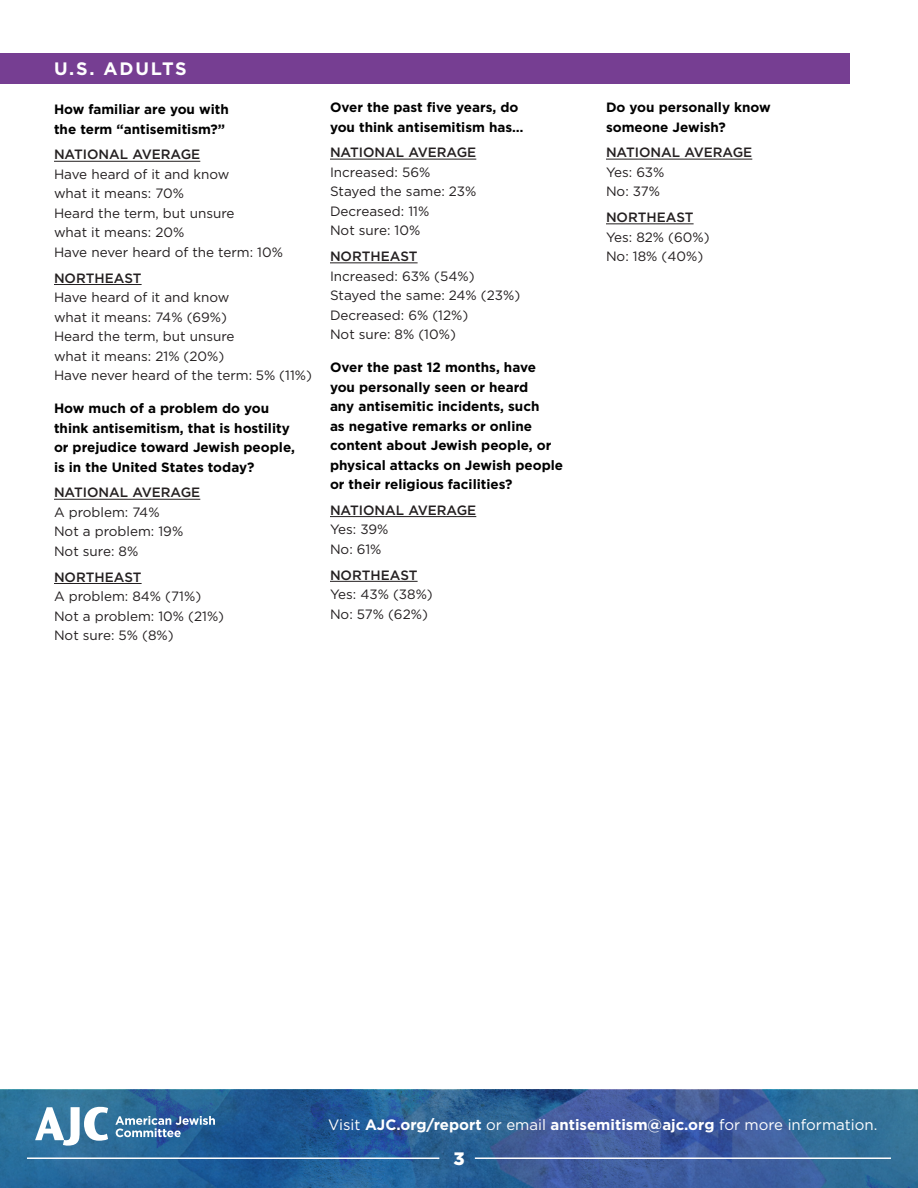
<style>
.page{position:relative;width:918px;height:1188px;background:#fff}
.page>*{position:absolute;margin:0;border:0;box-sizing:border-box;transform-origin:0 0}
.t1{font:700 18px "Gotham";letter-spacing:.1em;color:#fff}
.t2{font:900 18px "Gotham";color:#fff}
.t3{font:700 15px "Gotham";color:#fff}
.Body_Answers{font:13.5px/19.5px "Gotham";color:#231f20}
.Question{font:700 13.5px/19.5px "Gotham";color:#000}
.Header_within_Q{font:500 13.5px "Gotham";color:#231f20}
.s1{font-weight:400}
</style>
<div class="page">
<svg style="left:0;top:1090px;width:918px;height:98px;background:#2e6199"></svg>
<svg style="left:115px;top:1116px;width:100px;height:21px;background:#638db4"></svg>
<svg style="left:35px;top:1107px;width:73px;height:39px"></svg>
<hr style="left:27px;top:1157px;width:412px;height:2px;background:#fff">
<hr style="left:475px;top:1157px;width:416px;height:2px;background:#fff">
<div style="left:0;top:53px;width:850px;height:31px;background:#763e92"></div>
<hr style="left:54px;top:161px;width:146px;height:1px;background:#231f20">
<hr style="left:54px;top:284px;width:88px;height:1px;background:#231f20">
<hr style="left:54px;top:499px;width:146px;height:1px;background:#231f20">
<hr style="left:54px;top:583px;width:88px;height:1px;background:#231f20">
<hr style="left:330px;top:159px;width:146px;height:1px;background:#231f20">
<hr style="left:330px;top:263px;width:88px;height:1px;background:#231f20">
<hr style="left:330px;top:516px;width:146px;height:1px;background:#231f20">
<hr style="left:330px;top:581px;width:88px;height:1px;background:#231f20">
<hr style="left:606px;top:159px;width:146px;height:1px;background:#231f20">
<hr style="left:606px;top:224px;width:88px;height:1px;background:#231f20">
<p class="t1" style="left:54px;top:57px;width:134px">U.S. ADULTS</p>
<p class="Question" style="left:54px;top:100px;width:176px">How familiar are you with the term “antisemitism?”</p>
<p class="Header_within_Q" style="left:54px;top:146px;width:148px">NATIONAL AVERAGE</p>
<p class="Body_Answers" style="left:54px;top:164px;width:177px">Have heard of it and know what it means: 70%</p>
<p class="Body_Answers" style="left:54px;top:203px;width:182px">Heard the term, but unsure what it means: 20%</p>
<p class="Body_Answers" style="left:54px;top:242px;width:231px">Have never heard of the term: 10%</p>
<p class="Header_within_Q" style="left:54px;top:269px;width:89px">NORTHEAST</p>
<p class="Body_Answers" style="left:54px;top:287px;width:177px">Have heard of it and know what it means: 74% (69%)</p>
<p class="Body_Answers" style="left:54px;top:326px;width:182px">Heard the term, but unsure what it means: 21% (20%)</p>
<p class="Body_Answers" style="left:54px;top:365px;width:259px">Have never heard of the term: 5% (11%)</p>
<p class="Question" style="left:54px;top:399px;width:243px">How much of a problem do you think antisemitism, that is hostility or prejudice toward Jewish people, is in the United States today?</p>
<p class="Header_within_Q" style="left:54px;top:484px;width:148px">NATIONAL AVERAGE</p>
<p class="Body_Answers" style="left:54px;top:502px;width:107px">A problem: 74%</p>
<p class="Body_Answers" style="left:54px;top:522px;width:131px">Not a problem: 19%</p>
<p class="Body_Answers" style="left:54px;top:541px;width:86px">Not sure: 8%</p>
<p class="Header_within_Q" style="left:54px;top:568px;width:89px">NORTHEAST</p>
<p class="Body_Answers" style="left:54px;top:586px;width:149px">A problem: 84% (71%)</p>
<p class="Body_Answers" style="left:54px;top:606px;width:172px">Not a problem: 10% (21%)</p>
<p class="Body_Answers" style="left:54px;top:625px;width:121px">Not sure: 5% (8%)</p>
<p class="Question" style="left:330px;top:97px;width:195px">Over the past five years, do you think antisemitism has…</p>
<p class="Header_within_Q" style="left:330px;top:144px;width:148px">NATIONAL AVERAGE</p>
<p class="Body_Answers" style="left:330px;top:162px;width:102px">Increased: 56%</p>
<p class="Body_Answers" style="left:330px;top:182px;width:148px">Stayed the same: 23%</p>
<p class="Body_Answers" style="left:330px;top:201px;width:101px">Decreased: 11%</p>
<p class="Body_Answers" style="left:330px;top:221px;width:92px">Not sure: 10%</p>
<p class="Header_within_Q" style="left:330px;top:247px;width:89px">NORTHEAST</p>
<p class="Body_Answers" style="left:330px;top:266px;width:146px">Increased: 63% (54%)</p>
<p class="Body_Answers" style="left:330px;top:285px;width:192px">Stayed the same: 24% (23%)</p>
<p class="Body_Answers" style="left:330px;top:305px;width:140px">Decreased: 6% (12%)</p>
<p class="Body_Answers" style="left:330px;top:324px;width:127px">Not sure: 8% (10%)</p>
<p class="Question" style="left:330px;top:357px;width:235px">Over the past 12 months, have you personally seen or heard<br>any antisemitic incidents, such<br>as negative remarks or online content about Jewish people, or physical attacks on Jewish people or their religious facilities?</p>
<p class="Header_within_Q" style="left:330px;top:501px;width:148px">NATIONAL AVERAGE</p>
<p class="Body_Answers" style="left:330px;top:519px;width:60px">Yes: 39%</p>
<p class="Body_Answers" style="left:330px;top:539px;width:53px">No: 61%</p>
<p class="Header_within_Q" style="left:330px;top:566px;width:89px">NORTHEAST</p>
<p class="Body_Answers" style="left:330px;top:584px;width:104px">Yes: 43% (38%)</p>
<p class="Body_Answers" style="left:330px;top:604px;width:99px">No: 57% (62%)</p>
<p class="Question" style="left:606px;top:97px;width:166px">Do you personally know someone Jewish?</p>
<p class="Header_within_Q" style="left:606px;top:144px;width:148px">NATIONAL AVERAGE</p>
<p class="Body_Answers" style="left:606px;top:162px;width:60px">Yes: 63%</p>
<p class="Body_Answers" style="left:606px;top:182px;width:56px">No: 37%</p>
<p class="Header_within_Q" style="left:606px;top:208px;width:89px">NORTHEAST</p>
<p class="Body_Answers" style="left:606px;top:227px;width:105px">Yes: 82% (60%)</p>
<p class="Body_Answers" style="left:606px;top:246px;width:99px">No: 18% (40%)</p>
<p class="t3" style="left:328px;top:1115px;width:551px"><span class="s1">Visit</span> AJC.org/report <span class="s1">or email</span> antisemitism@ajc.org <span class="s1">for more information.</span></p>
<h1 class="t2" style="left:453px;top:1146px;width:13px">3</h1>
</div>
